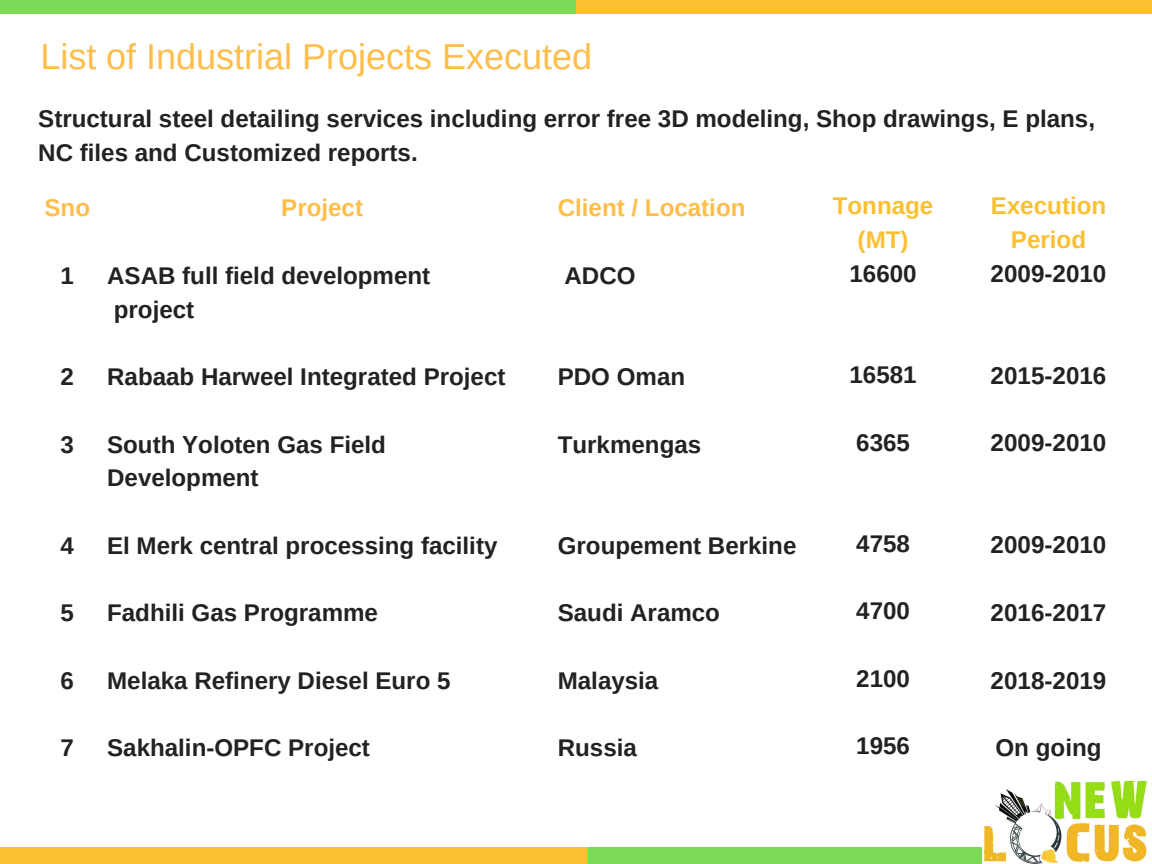
<style>
.page{position:relative;width:1152px;height:864px;background:#fff}
.page>*{position:absolute;margin:0;border:0;box-sizing:border-box;transform-origin:0 0}
.t1{font:36px "Arimo";color:#ffbd4a}
.t2{font:700 24.3px "Arimo";color:#222}
.t3{font:700 24.3px/33.9px "Arimo";color:#fbc032;text-align:center}
.t4{font:700 24.15px/33.8px "Arimo";color:#222}
.t5{font:700 24.15px "Arimo";color:#ffbd4a}
.t6{font:700 24.15px/33.8px "Arimo";color:#fbc032;text-align:center}
</style>
<div class="page">
<div style="left:0;top:848px;width:588px;height:16px;background:#fbc032"></div>
<div style="left:589px;top:848px;width:563px;height:16px;background:#7ed957"></div>
<div style="left:0;top:0;width:588px;height:14px;background:#7ed957"></div>
<div style="left:577px;top:0;width:575px;height:14px;background:#fbc032"></div>
<img style="left:983px;top:779px;width:169px;height:85px">
<h1 class="t1" style="left:40px;top:37px;width:553px">List of Industrial Projects Executed</h1>
<p class="t4" style="left:38px;top:102px;width:1058px">Structural steel detailing services including error free 3D modeling, Shop drawings, E plans,<br>NC files and Customized reports.</p>
<p class="t5" style="left:45px;top:194px;width:47px">Sno</p>
<p class="t4" style="left:61px;top:259px;width:15px">1</p>
<p class="t5" style="left:281px;top:194px;width:83px">Project</p>
<p class="t4" style="left:107px;top:259px;width:325px">ASAB full field development project</p>
<p class="t5" style="left:558px;top:194px;width:189px">Client / Location</p>
<p class="t4" style="left:564px;top:259px;width:73px">ADCO</p>
<p class="t6" style="left:833px;top:189px;width:102px">Tonnage (MT)</p>
<p class="t4" style="left:850px;top:257px;width:69px">16600</p>
<p class="t3" style="left:991px;top:189px;width:117px">Execution<br>Period</p>
<p class="t2" style="left:991px;top:260px;width:117px">2009-2010</p>
<p class="t4" style="left:61px;top:360px;width:15px">2</p>
<p class="t4" style="left:107px;top:360px;width:400px">Rabaab Harweel Integrated Project</p>
<p class="t4" style="left:558px;top:360px;width:129px">PDO Oman</p>
<p class="t4" style="left:850px;top:358px;width:69px">16581</p>
<p class="t2" style="left:991px;top:362px;width:117px">2015-2016</p>
<p class="t4" style="left:61px;top:427px;width:15px">3</p>
<p class="t4" style="left:107px;top:427px;width:280px">South Yoloten Gas Field<br>Development</p>
<p class="t4" style="left:558px;top:427px;width:145px">Turkmengas</p>
<p class="t4" style="left:856px;top:425px;width:55px">6365</p>
<p class="t2" style="left:991px;top:429px;width:117px">2009-2010</p>
<p class="t4" style="left:61px;top:529px;width:15px">4</p>
<p class="t4" style="left:107px;top:529px;width:392px">El Merk central processing facility</p>
<p class="t4" style="left:558px;top:529px;width:240px">Groupement Berkine</p>
<p class="t4" style="left:856px;top:527px;width:55px">4758</p>
<p class="t2" style="left:991px;top:531px;width:117px">2009-2010</p>
<p class="t4" style="left:61px;top:596px;width:15px">5</p>
<p class="t4" style="left:107px;top:596px;width:272px">Fadhili Gas Programme</p>
<p class="t4" style="left:558px;top:596px;width:164px">Saudi Aramco</p>
<p class="t4" style="left:856px;top:594px;width:55px">4700</p>
<p class="t2" style="left:991px;top:599px;width:117px">2016-2017</p>
<p class="t4" style="left:61px;top:664px;width:15px">6</p>
<p class="t4" style="left:107px;top:664px;width:345px">Melaka Refinery Diesel Euro 5</p>
<p class="t4" style="left:558px;top:664px;width:102px">Malaysia</p>
<p class="t4" style="left:856px;top:662px;width:55px">2100</p>
<p class="t2" style="left:991px;top:667px;width:117px">2018-2019</p>
<p class="t4" style="left:61px;top:731px;width:15px">7</p>
<p class="t4" style="left:107px;top:731px;width:264px">Sakhalin-OPFC Project</p>
<p class="t4" style="left:558px;top:731px;width:81px">Russia</p>
<p class="t4" style="left:856px;top:729px;width:55px">1956</p>
<p class="t2" style="left:995px;top:734px;width:108px">On going</p>
</div>
